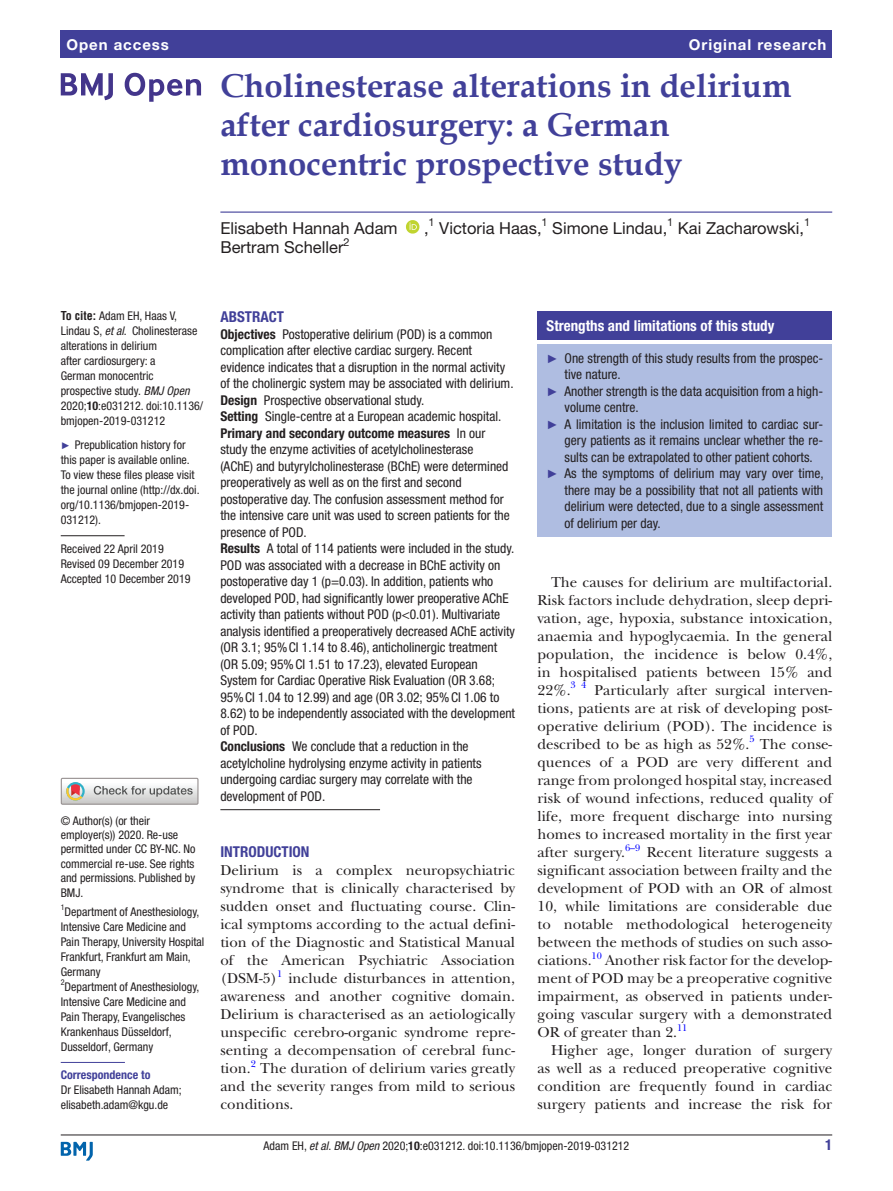
<style>
.page{position:relative;width:893px;height:1191px;background:#fff}
.page>*{position:absolute;margin:0;border:0;box-sizing:border-box;transform-origin:0 0}
.t1{font:700 33px/39px "Book Antiqua";color:#414099}
.t2{font:16.5px "Helvetica Neue LT Std";color:#231f20}
.t3{font:15px/18px "New Baskerville";color:#231f20;text-align:justify}
.t4{font:700 condensed 15px "Helvetica Neue LT Std";color:#fff}
.t5{font:700 15px "Helvetica Neue LT Std";letter-spacing:.065em;color:#fff}
.t6{font:700 condensed 15px "Helvetica Neue LT Std";color:#414099}
.t7{font:condensed 13.5px/16.5px "Helvetica Neue LT Std";color:#231f20}
.t8{font:condensed 12px/15px "Helvetica Neue LT Std";color:#231f20}
.t9{font:700 condensed 12px "Helvetica Neue LT Std";color:#414099}
.t10{font:10.95px "Helvetica Neue LT Std";color:#231f20}
.t11{font:9.9px "New Baskerville";color:#00f}
.t12{font:condensed 7.95px "Helvetica Neue LT Std";color:#231f20}
.s1{font-family:"Helvetica LT Std";font-weight:700}
.s2{font-style:italic}
.s3{font-weight:700}
.s4{font-family:"Arial";font-stretch:normal;font-size:9.75px;color:#414099}
.s5{font-family:"Arial";font-stretch:normal;font-size:12px;color:#414099}
</style>
<div class="page">
<hr style="left:61px;top:1134px;width:771px;height:1px;background:#231f20">
<svg style="left:61px;top:1141px;width:32px;height:19px"></svg>
<div style="left:61px;top:31px;width:771px;height:27px;background:#414099"></div>
<hr style="left:220px;top:211px;width:612px;height:2px;background:#414099">
<svg style="left:406px;top:220px;width:13px;height:14px"></svg>
<hr style="left:61px;top:535px;width:64px;height:1px;background:#231f20">
<hr style="left:61px;top:1062px;width:64px;height:1px;background:#414099">
<svg style="left:61px;top:73px;width:52px;height:27px"></svg>
<svg style="left:125px;top:73px;width:76px;height:29px"></svg>
<div style="left:61px;top:777px;width:138px;height:27px;border:1px solid #969090"></div>
<svg style="left:61px;top:778px;width:137px;height:26px"></svg>
<div style="left:538px;top:311px;width:294px;height:29px;background:#414099"></div>
<div style="left:538px;top:344px;width:294px;height:193px;background:#afbde1"></div>
<hr style="left:220px;top:809px;width:160px;height:1px;background:#231f20">
<p class="t5" style="left:66px;top:35px;width:104px">Open access</p>
<p class="t5" style="left:689px;top:35px;width:139px">Original research</p>
<h1 class="t1" style="left:220px;top:66px;width:572px">Cholinesterase alterations in delirium after cardiosurgery: a German monocentric prospective study</h1>
<p class="t2" style="left:220px;top:218px;width:179px">Elisabeth Hannah Adam</p>
<p class="t2" style="left:424px;top:218px;width:6px">,</p>
<p class="t10" style="left:429px;top:216px;width:8px">1</p>
<p class="t2" style="left:439px;top:218px;width:104px">Victoria Haas,</p>
<p class="t10" style="left:542px;top:216px;width:8px">1</p>
<p class="t2" style="left:552px;top:218px;width:116px">Simone Lindau,</p>
<p class="t10" style="left:667px;top:216px;width:8px">1</p>
<p class="t2" style="left:678px;top:218px;width:128px">Kai Zacharowski,</p>
<p class="t10" style="left:804px;top:216px;width:8px">1</p>
<p class="t2" style="left:220px;top:237px;width:125px">Bertram Scheller</p>
<p class="t10" style="left:344px;top:235px;width:8px">2</p>
<p class="t8" style="left:61px;top:308px;width:144px"><span class="s1">To cite:</span> Adam EH, Haas V,<br>Lindau S, <span class="s2">et al</span>. Cholinesterase alterations in delirium<br>after cardiosurgery: a<br>German monocentric prospective study. <span class="s2">BMJ Open<br></span>2020;<span class="s3">10</span>:e031212. doi:10.1136/ bmjopen-2019-031212</p>
<p class="t8" style="left:61px;top:437px;width:140px"><span class="s4">►</span> Prepublication history for this paper is available online.<br>To view these files please visit the journal online (http://dx.doi. org/10.1136/bmjopen-2019-<br>031212).</p>
<p class="t8" style="left:61px;top:541px;width:131px">Received 22 April 2019<br>Revised 09 December 2019<br>Accepted 10 December 2019</p>
<p class="t8" style="left:61px;top:813px;width:136px;line-height:14.4px">© Author(s) (or their employer(s)) 2020. Re-use permitted under CC BY-NC. No commercial re-use. See rights and permissions. Published by<br>BMJ.</p>
<p class="t12" style="left:61px;top:903px;width:5px">1</p>
<p class="t8" style="left:61px;top:904px;width:145px;text-indent:4px">Department of Anesthesiology,<br>Intensive Care Medicine and<br>Pain Therapy, University Hospital<br>Frankfurt, Frankfurt am Main,<br>Germany</p>
<p class="t12" style="left:61px;top:978px;width:5px">2</p>
<p class="t8" style="left:61px;top:979px;width:140px;text-indent:4px">Department of Anesthesiology,<br>Intensive Care Medicine and<br>Pain Therapy, Evangelisches<br>Krankenhaus Düsseldorf,<br>Dusseldorf, Germany</p>
<p class="t9" style="left:61px;top:1067px;width:91px">Correspondence to</p>
<p class="t8" style="left:61px;top:1082px;width:122px">Dr Elisabeth Hannah Adam; elisabeth.adam@kgu.de</p>
<p class="t6" style="left:220px;top:308px;width:65px">Abstract</p>
<p class="t7" style="left:220px;top:325px;width:296px"><span class="s3">Objectives</span> Postoperative delirium (POD) is a common complication after elective cardiac surgery. Recent evidence indicates that a disruption in the normal activity of the cholinergic system may be associated with delirium.<br><span class="s3">Design</span> Prospective observational study.<br><span class="s3">Setting</span> Single-centre at a European academic hospital.<br><span class="s3">Primary and secondary outcome measures</span> In our study the enzyme activities of acetylcholinesterase<br>(AChE) and butyrylcholinesterase (BChE) were determined preoperatively as well as on the first and second postoperative day. The confusion assessment method for the intensive care unit was used to screen patients for the presence of POD.<br><span class="s3">Results</span> A total of 114 patients were included in the study.<br>POD was associated with a decrease in BChE activity on postoperative day 1 (p=0.03). In addition, patients who developed POD, had significantly lower preoperative AChE activity than patients without POD (p&lt;0.01). Multivariate analysis identified a preoperatively decreased AChE activity (OR 3.1; 95%CI 1.14 to 8.46), anticholinergic treatment (OR 5.09; 95%CI 1.51 to 17.23), elevated European System for Cardiac Operative Risk Evaluation (OR 3.68; 95%CI 1.04 to 12.99) and age (OR 3.02; 95%CI 1.06 to 8.62) to be independently associated with the development of POD.<br><span class="s3">Conclusions</span> We conclude that a reduction in the acetylcholine hydrolysing enzyme activity in patients undergoing cardiac surgery may correlate with the development of POD.</p>
<p class="t6" style="left:220px;top:843px;width:91px">Introduction</p>
<p class="t3" style="left:220px;top:861px;width:296px">Delirium is a complex neuropsychiatric syndrome that is clinically characterised by sudden onset and fluctuating course. Clin&shy;ical symptoms according to the actual defini&shy;tion of the Diagnostic and Statistical Manual of the American Psychiatric Association (DSM-5)</p>
<p class="t11" style="left:277px;top:967px;width:7px">1</p>
<p class="t3" style="left:220px;top:969px;width:296px;text-indent:68px">include disturbances in attention, awareness and another cognitive domain.<br>Delirium is characterised as an aetiologically unspecific cerebro-organic syndrome repre&shy;senting a decompensation of cerebral func&shy;tion.</p>
<p class="t11" style="left:251px;top:1057px;width:7px">2</p>
<p class="t3" style="left:220px;top:1059px;width:296px;text-indent:40px">The duration of delirium varies greatly and the severity ranges from mild to serious conditions.</p>
<p class="t4" style="left:547px;top:317px;width:229px">Strengths and limitations of this study</p>
<p class="t7" style="left:547px;top:350px;width:278px"><span class="s5">►</span> One strength of this study results from the prospec-</p>
<p class="t7" style="left:565px;top:366px;width:58px">tive nature.</p>
<p class="t7" style="left:547px;top:383px;width:278px"><span class="s5">►</span> Another strength is the data acquisition from a high-</p>
<p class="t7" style="left:565px;top:399px;width:76px">volume centre.</p>
<p class="t7" style="left:547px;top:416px;width:278px"><span class="s5">►</span> A limitation is the inclusion limited to cardiac sur-</p>
<p class="t7" style="left:565px;top:432px;width:260px">gery patients as it remains unclear whether the re-</p>
<p class="t7" style="left:565px;top:449px;width:250px">sults can be extrapolated to other patient cohorts.</p>
<p class="t7" style="left:547px;top:465px;width:279px"><span class="s5">►</span> As the symptoms of delirium may vary over time,</p>
<p class="t7" style="left:565px;top:482px;width:260px">there may be a possibility that not all patients with</p>
<p class="t7" style="left:565px;top:498px;width:260px">delirium were detected, due to a single assessment</p>
<p class="t7" style="left:565px;top:515px;width:98px">of delirium per day.</p>
<p class="t3" style="left:538px;top:573px;width:296px;text-indent:14px">The causes for delirium are multifactorial.<br>Risk factors include dehydration, sleep depri&shy;vation, age, hypoxia, substance intoxication, anaemia and hypoglycaemia. In the general population, the incidence is below 0.4%, in hospitalised patients between 15% and 22%.<sup>3</sup> <sup>4</sup></p>
<p class="t3" style="left:538px;top:681px;width:296px;text-indent:57px">Particularly after surgical interven&shy;tions, patients are at risk of developing post&shy;operative delirium (POD). The incidence is described to be as high as 52%.</p>
<p class="t11" style="left:749px;top:733px;width:7px">5</p>
<p class="t3" style="left:538px;top:735px;width:296px;text-indent:222px">The conse&shy;quences of a POD are very different and range from prolonged hospital stay, increased risk of wound infections, reduced quality of life, more frequent discharge into nursing homes to increased mortality in the first year after surgery.</p>
<p class="t11" style="left:625px;top:841px;width:17px">6–9</p>
<p class="t3" style="left:538px;top:843px;width:296px;text-indent:109px">Recent literature suggests a significant association between frailty and the development of POD with an OR of almost 10, while limitations are considerable due to notable methodological heterogeneity between the methods of studies on such asso&shy;ciations.</p>
<p class="t11" style="left:592px;top:949px;width:12px">10</p>
<p class="t3" style="left:538px;top:951px;width:296px;text-indent:67px">Another risk factor for the develop&shy;ment of POD may be a preoperative cognitive impairment, as observed in patients under&shy;going vascular surgery with a demonstrated OR of greater than 2.<sup>11</sup></p>
<p class="t3" style="left:538px;top:1041px;width:296px;text-indent:14px">Higher age, longer duration of surgery as well as a reduced preoperative cognitive condition are frequently found in cardiac surgery patients and increase the risk for</p>
<p class="t8" style="left:264px;top:1137px;width:367px">Adam EH, <span class="s2">et al</span>. <span class="s2">BMJ Open</span> 2020;<span class="s3">10</span>:e031212. doi:10.1136/bmjopen-2019-031212</p>
<p class="t6" style="left:825px;top:1135px;width:9px">1</p>
</div>
